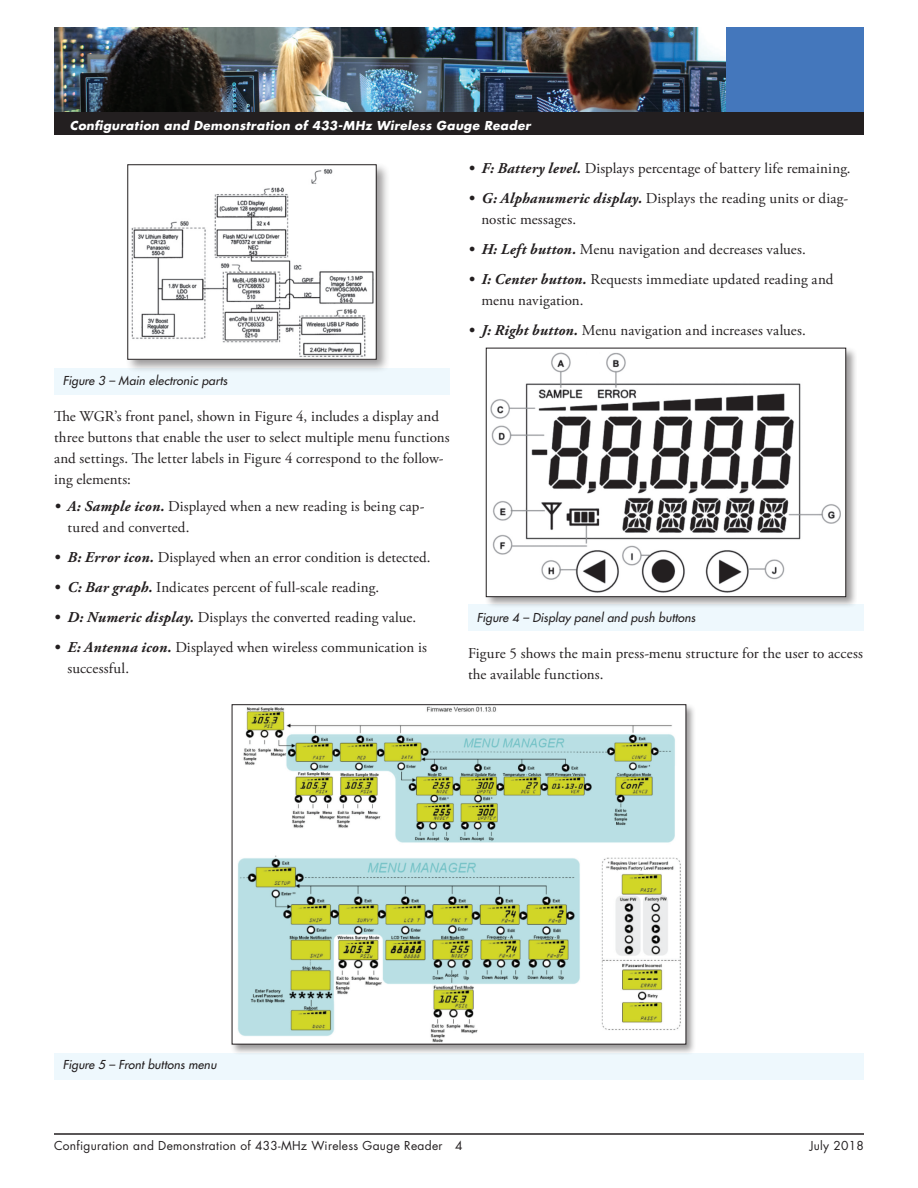
<style>
.page{position:relative;width:918px;height:1188px;background:#fff}
.page>*{position:absolute;margin:0;border:0;box-sizing:border-box;transform-origin:0 0}
.t1{font:15px/21px "Adobe Garamond Pro";letter-spacing:.01em;color:#231f20}
.t2{font:italic 12px "Futura";letter-spacing:.015em;color:#231f20}
.t3{font:italic 700 12px "Futura";letter-spacing:.03em;color:#fff}
.t4{font:12px "Futura";letter-spacing:.025em;color:#231f20}
.s1{font-weight:400}
.s2{font-weight:700;font-style:italic}
</style>
<div class="page">
<img style="left:54px;top:27px;width:672px;height:85px">
<hr style="left:54px;top:1133px;width:810px;height:2px;background:#231f20">
<div style="left:726px;top:27px;width:138px;height:86px;background:#4477bc"></div>
<div style="left:54px;top:112px;width:810px;height:23px;background:#231f20"></div>
<div style="left:54px;top:368px;width:396px;height:27px;background:#eef8fd"></div>
<div style="left:468px;top:604px;width:396px;height:27px;background:#eef8fd"></div>
<div style="left:54px;top:1053px;width:810px;height:27px;background:#eef8fd"></div>
<div style="left:126px;top:162px;width:265px;height:212px;background:#231f20;opacity:.45"></div>
<img style="left:130px;top:168px;width:244px;height:189px">
<div style="left:485px;top:347px;width:372px;height:261px;background:#231f20;opacity:.45"></div>
<div style="left:486px;top:348px;width:360px;height:249px;background:#fff"></div>
<img style="left:490px;top:352px;width:351px;height:240px">
<div style="left:486px;top:348px;width:360px;height:249px;border:1px solid #231f20"></div>
<div style="left:231px;top:703px;width:466px;height:352px;background:#231f20;opacity:.45"></div>
<img style="left:238px;top:707px;width:443px;height:335px">
<p class="t3" style="left:70px;top:118px;width:462px">Configuration and Demonstration of 433-MHz Wireless Gauge Reader</p>
<p class="t3" style="left:70px;top:118px;width:107px">Headline: <span class="s1">Subtitle</span></p>
<p class="t2" style="left:63px;top:373px;width:166px">Figure 3 – Main electronic parts</p>
<p class="t1" style="left:54px;top:406px;width:397px">The WGR’s front panel, shown in Figure 4, includes a display and three buttons that enable the user to select multiple menu functions and settings. The letter labels in Figure 4 correspond to the follow&shy;ing elements:</p>
<p class="t1" style="left:67px;top:496px;width:359px;text-indent:-13px"><span class="s2">• A: Sample icon.</span> Displayed when a new reading is being cap&shy;tured and converted.</p>
<p class="t1" style="left:54px;top:547px;width:378px"><span class="s2">• B: Error icon.</span> Displayed when an error condition is detected.</p>
<p class="t1" style="left:54px;top:577px;width:327px"><span class="s2">• C: Bar graph.</span> Indicates percent of full-scale reading.</p>
<p class="t1" style="left:54px;top:607px;width:364px"><span class="s2">• D: Numeric display.</span> Displays the converted reading value.</p>
<p class="t1" style="left:67px;top:637px;width:361px;text-indent:-14px"><span class="s2">• E: Antenna icon.</span> Displayed when wireless communication is successful.</p>
<p class="t1" style="left:468px;top:158px;width:384px"><span class="s2">• F: Battery level.</span> Displays percentage of battery life remaining.</p>
<p class="t1" style="left:482px;top:188px;width:368px;text-indent:-14px"><span class="s2">• G: Alphanumeric display.</span> Displays the reading units or diag&shy;nostic messages.</p>
<p class="t1" style="left:468px;top:239px;width:339px"><span class="s2">• H: Left button.</span> Menu navigation and decreases values.</p>
<p class="t1" style="left:482px;top:269px;width:354px;text-indent:-14px"><span class="s2">• I: Center button.</span> Requests immediate updated reading and menu navigation.</p>
<p class="t1" style="left:468px;top:320px;width:339px"><span class="s2">• J: Right button.</span> Menu navigation and increases values.</p>
<p class="t2" style="left:477px;top:610px;width:220px">Figure 4 – Display panel and push buttons</p>
<p class="t1" style="left:468px;top:643px;width:396px">Figure 5 shows the main press-menu structure for the user to access the available functions.</p>
<p class="t2" style="left:63px;top:1057px;width:155px">Figure 5 – Front buttons menu</p>
<p class="t4" style="left:54px;top:1138px;width:410px">Configuration and Demonstration of 433-MHz Wireless Gauge Reader 4</p>
<p class="t4" style="left:810px;top:1138px;width:56px">July 2018</p>
</div>
